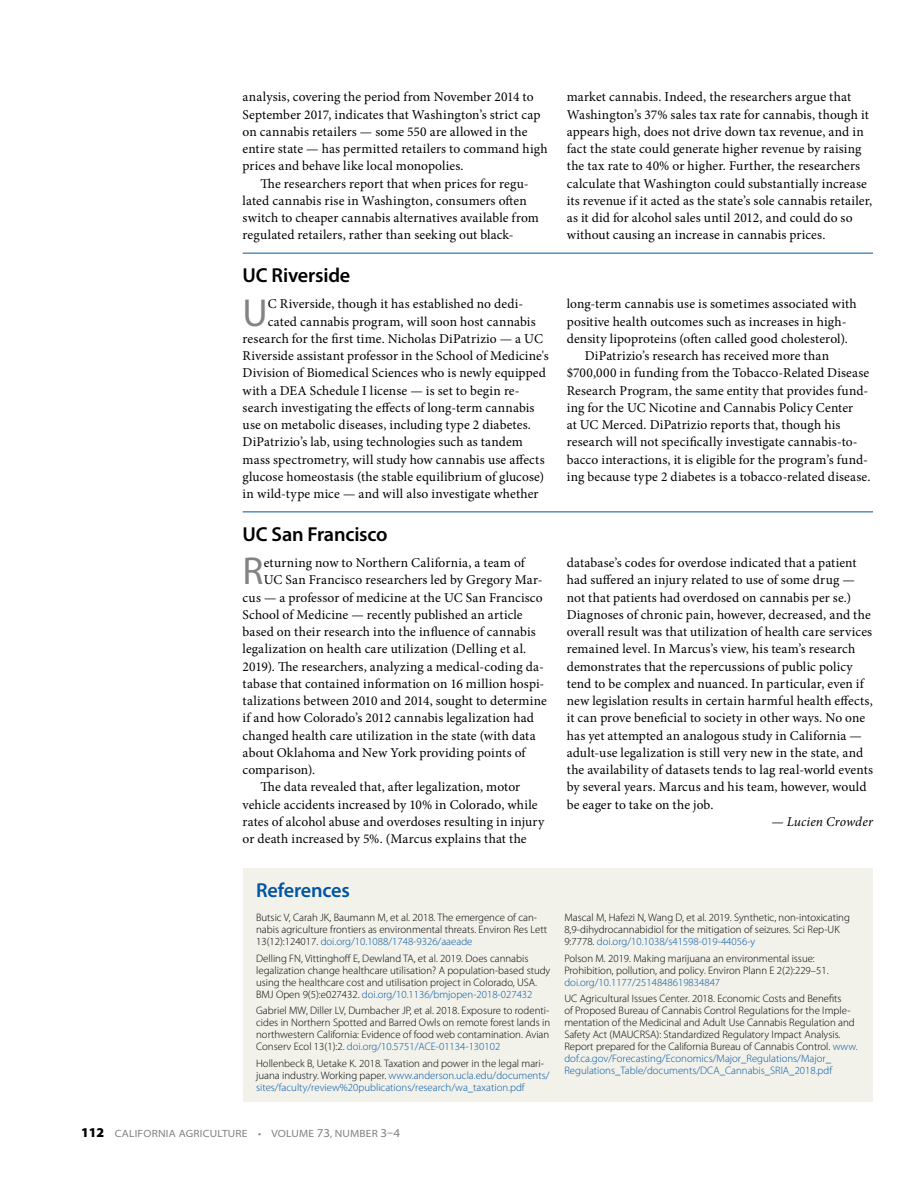
<style>
.page{position:relative;width:918px;height:1188px;background:#fff}
.page>*{position:absolute;margin:0;border:0;box-sizing:border-box;transform-origin:0 0}
.t1{font:39.15px "Myriad Pro";color:#828383}
.t2{font:600 20.25px "Myriad Pro";letter-spacing:-.01em;color:#000}
.t3{font:600 20.25px "Myriad Pro";letter-spacing:-.01em;color:#0055a2}
.t4{font:13.5px/17.2px "Minion Pro";letter-spacing:.01em;color:#000}
.t5{font:italic 13.5px "Minion Pro";letter-spacing:.01em;color:#000}
.t6{font:300 10.8px/12px "Myriad Pro";color:#000}
.t7{font:300 10.8px/12px "Myriad Pro";color:#0055a2}
.t8{font:semi-expanded 10.5px "Myriad Pro";letter-spacing:.02em;color:#7e817b}
.s1{color:#0055a2}
.s2{color:#000}
.s3{font-weight:900;font-stretch:normal;font-size:13.5px;color:#000}
.s4{font-size:12px}
</style>
<div class="page">
<hr style="left:243px;top:253px;width:630px;height:1px;background:#0055a2">
<hr style="left:243px;top:512px;width:630px;height:1px;background:#0055a2">
<div style="left:243px;top:868px;width:630px;height:234px;background:#f2f2eb"></div>
<p class="t4" style="left:243px;top:88px;width:306px">analysis, covering the period from November 2014 to September 2017, indicates that Washington’s strict cap on cannabis retailers — some 550 are allowed in the entire state — has permitted retailers to command high prices and behave like local monopolies.</p>
<p class="t4" style="left:243px;top:175px;width:298px;text-indent:18px">The researchers report that when prices for regu&shy;lated cannabis rise in Washington, consumers often switch to cheaper cannabis alternatives available from regulated retailers, rather than seeking out black-</p>
<h2 class="t2" style="left:243px;top:262px;width:109px">UC Riverside</h2>
<h1 class="t1" style="left:243px;top:288px;width:27px">U</h1>
<p class="t4" style="left:268px;top:295px;width:257px">C Riverside, though it has established no dedi-</p>
<p class="t4" style="left:268px;top:313px;width:269px">cated cannabis program, will soon host cannabis</p>
<p class="t4" style="left:243px;top:330px;width:302px">research for the first time. Nicholas DiPatrizio — a UC</p>
<p class="t4" style="left:243px;top:347px;width:308px">Riverside assistant professor in the School of Medicine's</p>
<p class="t4" style="left:243px;top:364px;width:305px">Division of Biomedical Sciences who is newly equipped</p>
<p class="t4" style="left:243px;top:382px;width:279px">with a DEA Schedule I license — is set to begin re-</p>
<p class="t4" style="left:243px;top:399px;width:293px">search investigating the effects of long-term cannabis</p>
<p class="t4" style="left:243px;top:416px;width:290px">use on metabolic diseases, including type 2 diabetes.</p>
<p class="t4" style="left:243px;top:433px;width:282px">DiPatrizio’s lab, using technologies such as tandem</p>
<p class="t4" style="left:243px;top:451px;width:303px">mass spectrometry, will study how cannabis use affects</p>
<p class="t4" style="left:243px;top:468px;width:303px">glucose homeostasis (the stable equilibrium of glucose)</p>
<p class="t4" style="left:243px;top:485px;width:297px">in wild-type mice — and will also investigate whether</p>
<h2 class="t2" style="left:243px;top:521px;width:147px">UC San Francisco</h2>
<h1 class="t1" style="left:243px;top:547px;width:23px">R</h1>
<p class="t4" style="left:264px;top:554px;width:263px">eturning now to Northern California, a team of</p>
<p class="t4" style="left:264px;top:571px;width:281px">UC San Francisco researchers led by Gregory Mar-</p>
<p class="t4" style="left:243px;top:589px;width:302px">cus — a professor of medicine at the UC San Francisco</p>
<p class="t4" style="left:243px;top:606px;width:282px">School of Medicine — recently published an article</p>
<p class="t4" style="left:243px;top:623px;width:295px">based on their research into the influence of cannabis</p>
<p class="t4" style="left:243px;top:640px;width:285px">legalization on health care utilization (Delling et al.</p>
<p class="t4" style="left:243px;top:658px;width:303px">2019). The researchers, analyzing a medical-coding da-</p>
<p class="t4" style="left:243px;top:675px;width:303px">tabase that contained information on 16 million hospi-</p>
<p class="t4" style="left:243px;top:692px;width:306px">talizations between 2010 and 2014, sought to determine</p>
<p class="t4" style="left:243px;top:709px;width:293px">if and how Colorado’s 2012 cannabis legalization had</p>
<p class="t4" style="left:243px;top:727px;width:294px">changed health care utilization in the state (with data</p>
<p class="t4" style="left:243px;top:744px;width:284px">about Oklahoma and New York providing points of</p>
<p class="t4" style="left:243px;top:761px;width:74px">comparison).</p>
<p class="t4" style="left:261px;top:778px;width:261px">The data revealed that, after legalization, motor</p>
<p class="t4" style="left:243px;top:796px;width:296px">vehicle accidents increased by 10% in Colorado, while</p>
<p class="t4" style="left:243px;top:813px;width:303px">rates of alcohol abuse and overdoses resulting in injury</p>
<p class="t4" style="left:243px;top:830px;width:286px">or death increased by 5%. (Marcus explains that the</p>
<h2 class="t3" style="left:256px;top:878px;width:95px">References</h2>
<p class="t6" style="left:256px;top:911px;width:293px">Butsic V, Carah JK, Baumann M, et al. 2018. The emergence of can&shy;nabis agriculture frontiers as environmental threats. Environ Res Lett<br>13(12):124017. <span class="s1">doi.org/10.1088/1748-9326/aaeade</span></p>
<p class="t6" style="left:256px;top:952px;width:296px">Delling FN, Vittinghoff E, Dewland TA, et al. 2019. Does cannabis legalization change healthcare utilisation? A population-based study using the healthcare cost and utilisation project in Colorado, USA.<br>BMJ Open 9(5):e027432. <span class="s1">doi.org/10.1136/bmjopen-2018-027432</span></p>
<p class="t6" style="left:256px;top:1004px;width:296px;text-align:justify">Gabriel MW, Diller LV, Dumbacher JP, et al. 2018. Exposure to rodenti&shy;cides in Northern Spotted and Barred Owls on remote forest lands in northwestern California: Evidence of food web contamination. Avian Conserv Ecol 13(1):2. <span class="s1">doi.org/10.5751/ACE-01134-130102</span></p>
<p class="t7" style="left:256px;top:1057px;width:295px"><span class="s2">Hollenbeck B, Uetake K. 2018. Taxation and power in the legal mari&shy;juana industry. Working paper.</span> www.anderson.ucla.edu/documents/ sites/faculty/review%20publications/research/wa_taxation.pdf</p>
<p class="t8" style="left:81px;top:1127px;width:321px"><span class="s3">112</span> CALIFORNIA AGRICULTURE • VOLUME <span class="s4">73</span>, NUMBER <span class="s4">3–4</span></p>
<p class="t4" style="left:567px;top:88px;width:307px">market cannabis. Indeed, the researchers argue that Washington’s 37% sales tax rate for cannabis, though it appears high, does not drive down tax revenue, and in fact the state could generate higher revenue by raising the tax rate to 40% or higher. Further, the researchers calculate that Washington could substantially increase its revenue if it acted as the state’s sole cannabis retailer, as it did for alcohol sales until 2012, and could do so without causing an increase in cannabis prices.</p>
<p class="t4" style="left:567px;top:295px;width:292px">long-term cannabis use is sometimes associated with</p>
<p class="t4" style="left:567px;top:313px;width:281px">positive health outcomes such as increases in high-</p>
<p class="t4" style="left:567px;top:330px;width:283px">density lipoproteins (often called good cholesterol).</p>
<p class="t4" style="left:585px;top:347px;width:246px">DiPatrizio’s research has received more than</p>
<p class="t4" style="left:567px;top:364px;width:304px">$700,000 in funding from the Tobacco-Related Disease</p>
<p class="t4" style="left:567px;top:382px;width:303px">Research Program, the same entity that provides fund-</p>
<p class="t4" style="left:567px;top:399px;width:288px">ing for the UC Nicotine and Cannabis Policy Center</p>
<p class="t4" style="left:567px;top:416px;width:275px">at UC Merced. DiPatrizio reports that, though his</p>
<p class="t4" style="left:567px;top:433px;width:292px">research will not specifically investigate cannabis-to-</p>
<p class="t4" style="left:567px;top:451px;width:303px">bacco interactions, it is eligible for the program’s fund-</p>
<p class="t4" style="left:567px;top:468px;width:305px">ing because type 2 diabetes is a tobacco-related disease.</p>
<p class="t4" style="left:567px;top:554px;width:308px">database’s codes for overdose indicated that a patient had suffered an injury related to use of some drug — not that patients had overdosed on cannabis per se.)<br>Diagnoses of chronic pain, however, decreased, and the overall result was that utilization of health care services remained level. In Marcus’s view, his team’s research demonstrates that the repercussions of public policy tend to be complex and nuanced. In particular, even if new legislation results in certain harmful health effects, it can prove beneficial to society in other ways. No one has yet attempted an analogous study in California — adult-use legalization is still very new in the state, and the availability of datasets tends to lag real-world events by several years. Marcus and his team, however, would be eager to take on the job.</p>
<p class="t5" style="left:771px;top:812px;width:103px">— Lucien Crowder</p>
<p class="t6" style="left:564px;top:911px;width:287px">Mascal M, Hafezi N, Wang D, et al. 2019. Synthetic, non-intoxicating<br>8,9-dihydrocannabidiol for the mitigation of seizures. Sci Rep-UK<br>9:7778. <span class="s1">doi.org/10.1038/s41598-019-44056-y</span></p>
<p class="t6" style="left:564px;top:952px;width:266px">Polson M. 2019. Making marijuana an environmental issue:<br>Prohibition, pollution, and policy. Environ Plann E 2(2):229–51.</p>
<p class="t7" style="left:564px;top:976px;width:157px">doi.org/10.1177/2514848619834847</p>
<p class="t6" style="left:564px;top:992px;width:295px">UC Agricultural Issues Center. 2018. Economic Costs and Benefits<br>of Proposed Bureau of Cannabis Control Regulations for the Imple&shy;mentation of the Medicinal and Adult Use Cannabis Regulation and Safety Act (MAUCRSA): Standardized Regulatory Impact Analysis.<br>Report prepared for the California Bureau of Cannabis Control. <span class="s1">www. dof.ca.gov/Forecasting/Economics/Major_Regulations/Major_ Regulations_Table/documents/DCA_Cannabis_SRIA_2018.pdf</span></p>
</div>
